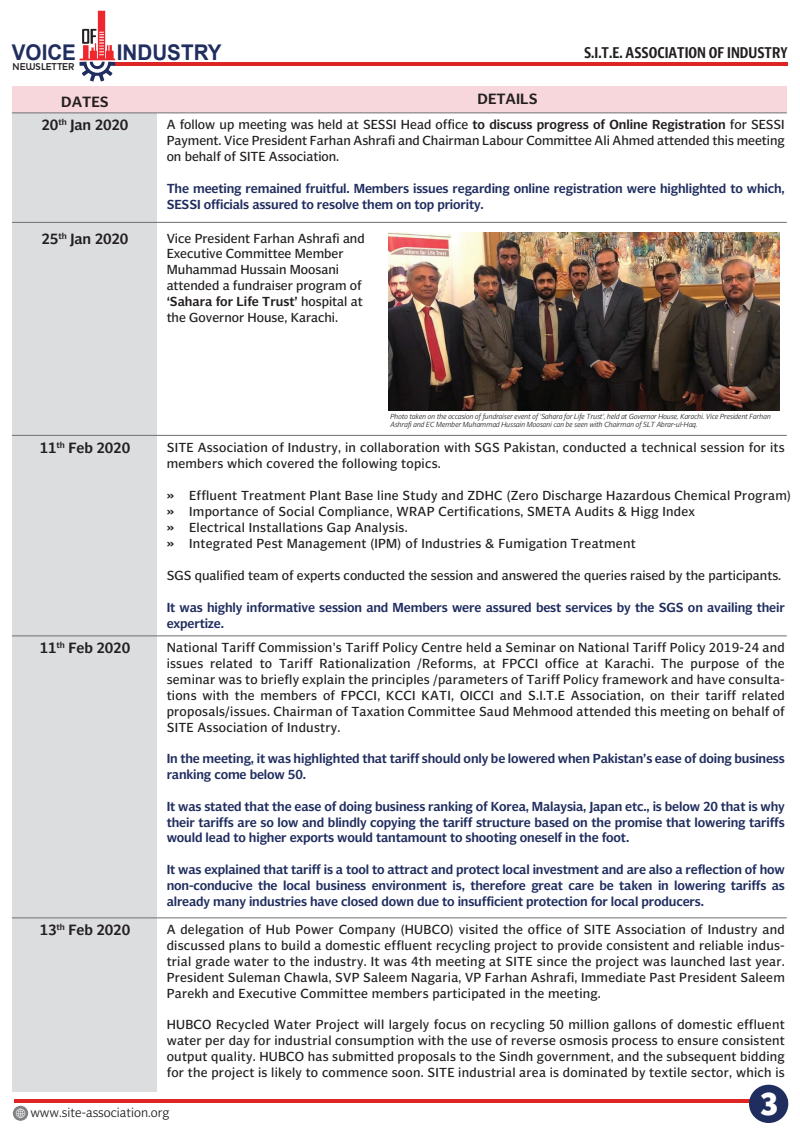
<style>
.page{position:relative;width:800px;height:1134px;background:#fff}
.page>*{position:absolute;margin:0;border:0;box-sizing:border-box;transform-origin:0 0}
.t1{font:800 31.95px "Olisipone";color:#fff;scale:.95 1}
.t2{font:700 21.6px "Arial";color:#202d5f;scale:.95 1}
.t3{font:600 15.15px "Olisipone Head";color:#231f20}
.t4{font:600 15px "Olisipone";letter-spacing:-.01em;color:#231f20}
.t5{font:13.2px/15.9px "Olisipone";letter-spacing:.02em;color:#231f20;text-align:justify}
.t6{font:600 13.2px/15.9px "Olisipone";letter-spacing:-.01em;color:#202d5f}
.t7{font:13.2px/15.9px "Olisipone";color:#231f20}
.t8{font:300 12.9px "Olisipone";color:#231f20}
.t9{font:700 10.05px "Houschka";letter-spacing:.02em;color:#231f20;scale:.95 1}
.t10{font:italic 300 7.5px/8.2px "Olisipone";letter-spacing:-.015em;color:#231f20}
.s1{font-weight:600}
.s2{font-weight:600;font-size:13.5px}
</style>
<div class="page">
<hr style="left:114px;top:62px;width:673px;height:4px;background:#df2426">
<svg style="left:79px;top:11px;width:36px;height:71px"></svg>
<hr style="left:14px;top:1099px;width:773px;height:4px;background:#df2426">
<svg style="left:13px;top:1106px;width:15px;height:15px"></svg>
<svg style="left:16px;top:1109px;width:9px;height:9px"></svg>
<div style="left:748px;top:1085px;width:40px;height:38px;background:#202d5f;border-radius:50%"></div>
<div style="left:12px;top:87px;width:774px;height:26px;background:#f7d7db"></div>
<div style="left:12px;top:113px;width:145px;height:979px;background:#dcdddf"></div>
<hr style="left:12px;top:113px;width:774px;height:1px;background:#6c6d70">
<hr style="left:12px;top:222px;width:774px;height:1px;background:#6c6d70">
<hr style="left:12px;top:435px;width:774px;height:1px;background:#6c6d70">
<hr style="left:12px;top:636px;width:774px;height:1px;background:#6c6d70">
<hr style="left:12px;top:918px;width:774px;height:1px;background:#6c6d70">
<img style="left:388px;top:232px;width:391px;height:179px">
<h2 class="t2" style="left:12px;top:38px;width:69px">VOICE</h2>
<h2 class="t2" style="left:117px;top:38px;width:112px">INDUSTRY</h2>
<p class="t3" style="left:583px;top:44px;width:205px">S.I.T.E. ASSOCIATION OF INDUSTRY</p>
<p class="t9" style="left:12px;top:60px;width:67px">NEWSLETTER</p>
<p class="t4" style="left:61px;top:93px;width:49px">DATES</p>
<p class="t4" style="left:477px;top:90px;width:61px">DETAILS</p>
<p class="t5" style="left:167px;top:117px;width:619px">A follow up meeting was held at SESSI Head office <span class="s1">to discuss progress of Online Registration</span> for SESSI Payment. Vice President Farhan Ashrafi and Chairman Labour Committee Ali Ahmed attended this meeting on behalf of SITE Association.</p>
<p class="t6" style="left:167px;top:180px;width:619px">The meeting remained fruitful. Members issues regarding online registration were highlighted to which,<br>SESSI officials assured to resolve them on top priority.</p>
<p class="t7" style="left:167px;top:230px;width:199px">Vice President Farhan Ashrafi and<br>Executive Committee Member<br>Muhammad Hussain Moosani attended a fundraiser program of <span class="s1">‘Sahara for Life Trust’</span> hospital at the Governor House, Karachi.</p>
<p class="t4" style="left:42px;top:117px;width:88px">20<sup>th</sup> Jan 2020</p>
<p class="t4" style="left:42px;top:230px;width:88px">25<sup>th</sup> Jan 2020</p>
<p class="t10" style="left:390px;top:412px;width:382px">Photo taken on the occasion of fundraiser event of ‘Sahara for Life Trust’, held at Governor House, Karachi. Vice President Farhan<br>Ashrafi and EC Member Muhammad Hussain Moosani can be seen with Chairman of SLT Abrar-ul-Haq.</p>
<p class="t4" style="left:40px;top:439px;width:92px">11<sup>th</sup> Feb 2020</p>
<p class="t5" style="left:167px;top:439px;width:619px">SITE Association of Industry, in collaboration with SGS Pakistan, conducted a technical session for its members which covered the following topics.</p>
<p class="t5" style="left:167px;top:487px;width:625px;text-align:left"><span class="s2">»</span> Effluent Treatment Plant Base line Study and ZDHC (Zero Discharge Hazardous Chemical Program) <span class="s2">»</span> Importance of Social Compliance, WRAP Certifications, SMETA Audits &amp; Higg Index<br><span class="s2">»</span> Electrical Installations Gap Analysis.<br><span class="s2">»</span> Integrated Pest Management (IPM) of Industries &amp; Fumigation Treatment</p>
<p class="t7" style="left:167px;top:567px;width:615px">SGS qualified team of experts conducted the session and answered the queries raised by the participants.</p>
<p class="t6" style="left:167px;top:599px;width:619px">It was highly informative session and Members were assured best services by the SGS on availing their expertize.</p>
<p class="t4" style="left:40px;top:640px;width:92px">11<sup>th</sup> Feb 2020</p>
<p class="t5" style="left:167px;top:640px;width:619px">National Tariff Commission’s Tariff Policy Centre held a Seminar on National Tariff Policy 2019-24 and issues related to Tariff Rationalization /Reforms, at FPCCI office at Karachi. The purpose of the seminar was to briefly explain the principles /parameters of Tariff Policy framework and have consulta&shy;tions with the members of FPCCI, KCCI KATI, OICCI and S.I.T.E Association, on their tariff related proposals/issues. Chairman of Taxation Committee Saud Mehmood attended this meeting on behalf of SITE Association of Industry.</p>
<p class="t6" style="left:167px;top:751px;width:619px">In the meeting, it was highlighted that tariff should only be lowered when Pakistan’s ease of doing business ranking come below 50.</p>
<p class="t6" style="left:167px;top:798px;width:619px;text-align:justify">It was stated that the ease of doing business ranking of Korea, Malaysia, Japan etc., is below 20 that is why their tariffs are so low and blindly copying the tariff structure based on the promise that lowering tariffs would lead to higher exports would tantamount to shooting oneself in the foot.</p>
<p class="t6" style="left:167px;top:861px;width:619px;text-align:justify">It was explained that tariff is a tool to attract and protect local investment and are also a reflection of how non-conducive the local business environment is, therefore great care be taken in lowering tariffs as already many industries have closed down due to insufficient protection for local producers.</p>
<p class="t4" style="left:40px;top:922px;width:92px">13<sup>th</sup> Feb 2020</p>
<p class="t5" style="left:167px;top:922px;width:619px">A delegation of Hub Power Company (HUBCO) visited the office of SITE Association of Industry and discussed plans to build a domestic effluent recycling project to provide consistent and reliable indus&shy;trial grade water to the industry. It was 4th meeting at SITE since the project was launched last year.<br>President Suleman Chawla, SVP Saleem Nagaria, VP Farhan Ashrafi, Immediate Past President Saleem Parekh and Executive Committee members participated in the meeting.</p>
<p class="t5" style="left:167px;top:1017px;width:619px">HUBCO Recycled Water Project will largely focus on recycling 50 million gallons of domestic effluent water per day for industrial consumption with the use of reverse osmosis process to ensure consistent output quality. HUBCO has submitted proposals to the Sindh government, and the subsequent bidding for the project is likely to commence soon. SITE industrial area is dominated by textile sector, which is</p>
<p class="t8" style="left:30px;top:1105px;width:140px">www.site-association.org</p>
<h1 class="t1" style="left:759px;top:1085px;width:21px">3</h1>
</div>
